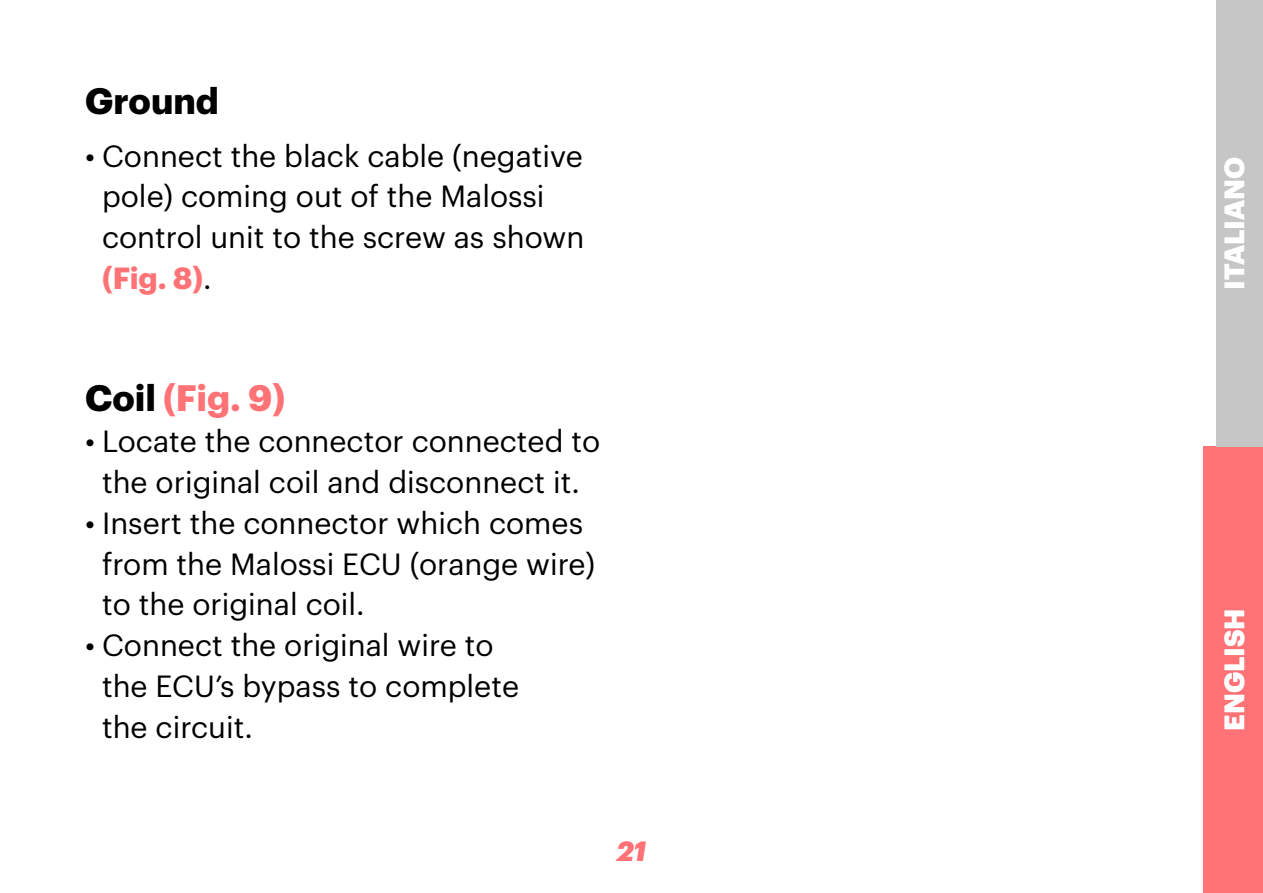
<style>
.page{position:relative;width:1263px;height:893px;background:#fff}
.page>*{position:absolute;margin:0;border:0;box-sizing:border-box;transform-origin:0 0}
.p-titoletto{font:700 36px "Graphik";color:#ff7276}
.p-titoletto-2{font:700 36px "Graphik";color:#000}
.t1{font:30px/40.8px "Graphik";color:#000}
.t2{font:700 27px "Graphik";color:#fff}
.t3{font:italic 700 27px "Graphik";color:#ff7276}
.s1{font-weight:700;color:#ff7276}
.s2{color:#000}
</style>
<div class="page">
<div style="left:1203px;top:446px;width:60px;height:447px;background:#ff7276"></div>
<div style="left:1216px;top:0;width:47px;height:446px;background:#c6c6c6"></div>
<p class="p-titoletto-2" style="left:85px;top:73px;width:135px">Ground</p>
<p class="t1" style="left:102px;top:133px;width:484px;text-indent:-17px">• Connect the black cable (negative pole) coming out of the Malossi control unit to the screw as shown <span class="s1">(Fig. 8)</span>.</p>
<p class="p-titoletto" style="left:85px;top:371px;width:202px"><span class="s2">Coil</span> (Fig. 9)</p>
<p class="t1" style="left:85px;top:419px;width:517px;text-align:center">• Locate the connector connected to the original coil and disconnect it.</p>
<p class="t1" style="left:102px;top:500px;width:494px;text-indent:-17px">• Insert the connector which comes from the Malossi ECU (orange wire) to the original coil.</p>
<p class="t1" style="left:102px;top:623px;width:418px;text-indent:-17px">• Connect the original wire to the ECU’s bypass to complete the circuit.</p>
<p class="t3" style="left:617px;top:831px;width:30px">21</p>
<p class="t2" style="left:1213px;top:290px;width:134px;rotate:-90deg">ITALIANO</p>
<p class="t2" style="left:1213px;top:731px;width:124px;rotate:-90deg">ENGLISH</p>
</div>
